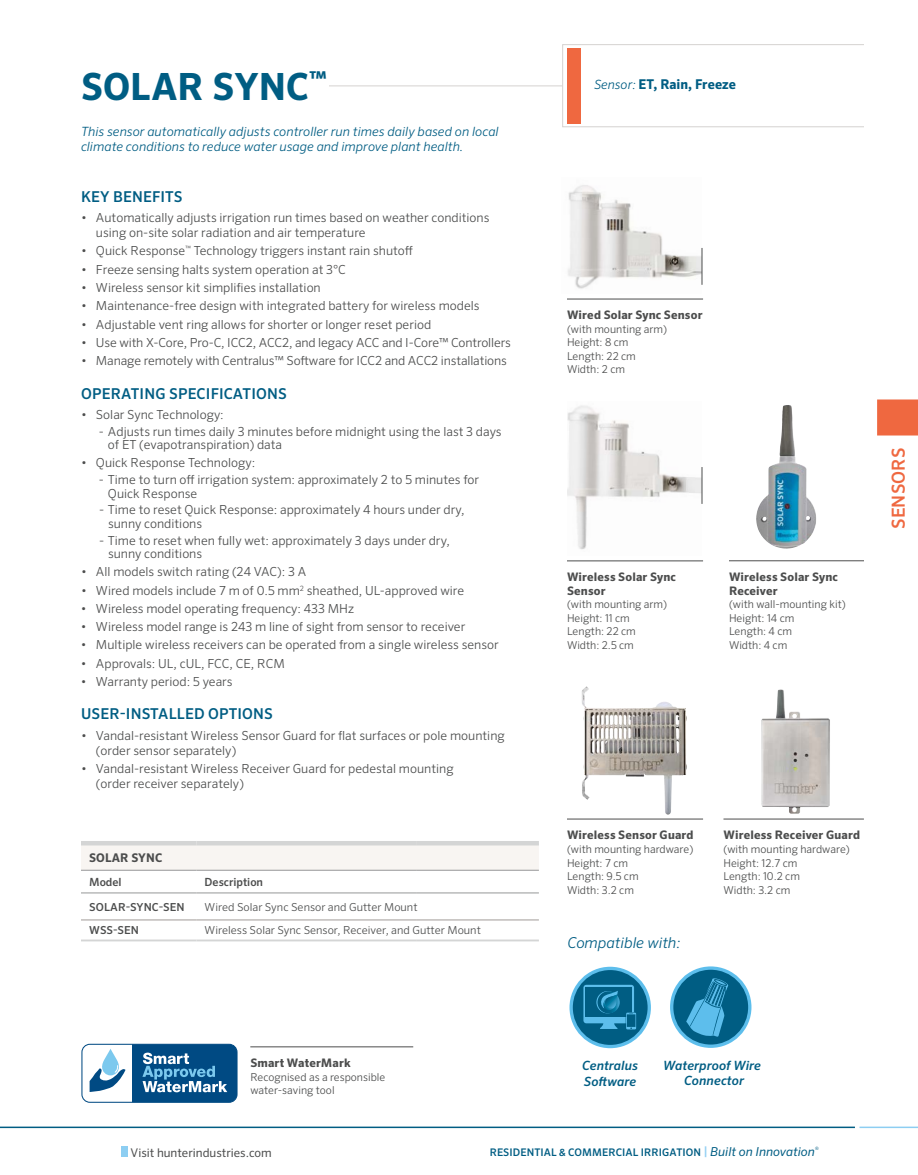
<style>
.page{position:relative;width:918px;height:1175px;background:#fff}
.page>*{position:absolute;margin:0;border:0;box-sizing:border-box;transform-origin:0 0}
.t1{font:700 37.5px "Sero Pro";color:#005d83}
.t2{font:500 18px "Sero Pro";letter-spacing:.01em;color:#ef6840}
.t3{font:500 15px "Sero Pro";letter-spacing:.01em;color:#005d83}
.t4{font:italic 300 15px "Sero Pro";color:#005d83}
.t5{font:700 13.5px "Sero Pro";letter-spacing:.005em;color:#005d83}
.t6{font:italic 300 12.75px/15px "Sero Pro";letter-spacing:.005em;color:#005d83}
.t7{font:italic 500 12.75px/15.3px "Sero Pro";letter-spacing:.005em;color:#005d83}
.t8{font:300 12.45px/13.5px "Sero Pro";color:#4c4d4d}
.t9{font:12px "Sero Pro";color:#4c4d4d}
.t10{font:700 12px "Sero Pro";letter-spacing:.01em;color:#4c4d4d}
.t11{font:700 11.7px/13.5px "Sero Pro";letter-spacing:.015em;color:#4c4d4d}
.t12{font:500 11.25px "Sero Pro";color:#4c4d4d}
.t13{font:300 10.95px "Sero Pro";color:#4c4d4d}
.t14{font:500 10.95px "Sero Pro";letter-spacing:.01em;color:#4c4d4d}
.t15{font:300 10.8px/13.5px "Sero Pro";color:#4c4d4d}
.t16{font:500 10.5px "Sero Pro";letter-spacing:.01em;color:#005d83}
.s1{font-weight:300;font-style:italic;font-size:12.75px}
.s2{font-size:12px;color:#95d1f3}
.s3{font-weight:400;font-style:italic;font-size:12.3px}
</style>
<div class="page">
<div style="left:122px;top:1146px;width:6px;height:10px;background:#8dcef2"></div>
<hr style="left:0;top:1126px;width:855px;height:2px;background:#005d83">
<hr style="left:860px;top:1126px;width:58px;height:2px;background:#8dcef2">
<hr style="left:81px;top:85px;width:481px;height:1px;background:#d5d2d0">
<div style="left:562px;top:44px;width:302px;height:83px;border:1px solid #d5d2d0"></div>
<div style="left:567px;top:48px;width:13px;height:75px;background:#ef6840"></div>
<div style="left:877px;top:399px;width:41px;height:36px;background:#ef6840"></div>
<svg style="left:569px;top:966px;width:82px;height:82px"></svg>
<div style="left:573px;top:970px;width:75px;height:74px;background:#005d83;border-radius:50%"></div>
<svg style="left:583px;top:984px;width:54px;height:46px"></svg>
<img style="left:756px;top:405px;width:60px;height:143px">
<img style="left:567px;top:405px;width:135px;height:145px">
<img style="left:568px;top:185px;width:134px;height:104px">
<div style="left:81px;top:54px;width:247px;height:46px;background:#fff"></div>
<hr style="left:567px;top:299px;width:136px;height:1px;background:#4c4d4d">
<hr style="left:567px;top:560px;width:136px;height:1px;background:#4c4d4d">
<hr style="left:567px;top:818px;width:136px;height:1px;background:#4c4d4d">
<hr style="left:723px;top:818px;width:141px;height:1px;background:#4c4d4d">
<hr style="left:729px;top:560px;width:135px;height:1px;background:#4c4d4d">
<svg style="left:81px;top:845px;width:458px;height:25px"></svg>
<hr style="left:81px;top:892px;width:116px;height:1px;background:#969798">
<hr style="left:81px;top:841px;width:116px;height:4px;background:#d4d5d5">
<hr style="left:197px;top:841px;width:220px;height:4px;background:#d4d5d5">
<hr style="left:417px;top:841px;width:122px;height:4px;background:#d4d5d5">
<hr style="left:81px;top:870px;width:116px;height:1px;background:#969798">
<hr style="left:197px;top:870px;width:220px;height:1px;background:#969798">
<hr style="left:417px;top:870px;width:122px;height:1px;background:#969798">
<hr style="left:81px;top:939px;width:116px;height:2px;background:#d4d5d5">
<hr style="left:81px;top:919px;width:116px;height:1px;background:#a09b97">
<hr style="left:197px;top:892px;width:220px;height:1px;background:#969798">
<hr style="left:417px;top:892px;width:122px;height:1px;background:#969798">
<hr style="left:197px;top:919px;width:220px;height:1px;background:#a09b97">
<hr style="left:417px;top:919px;width:122px;height:1px;background:#a09b97">
<hr style="left:197px;top:939px;width:220px;height:2px;background:#d4d5d5">
<hr style="left:417px;top:939px;width:122px;height:2px;background:#d4d5d5">
<hr style="left:250px;top:1046px;width:163px;height:1px;background:#4c4d4d">
<div style="left:81px;top:1043px;width:157px;height:59px;border:1px solid #004a83;border-radius:8px"></div>
<svg style="left:90px;top:1049px;width:36px;height:43px"></svg>
<svg style="left:133px;top:1044px;width:104px;height:58px"></svg>
<img style="left:582px;top:688px;width:82px;height:111px">
<img style="left:761px;top:689px;width:38px;height:124px">
<svg style="left:670px;top:966px;width:81px;height:81px"></svg>
<div style="left:673px;top:969px;width:75px;height:75px;background:#005d83;border-radius:50%"></div>
<svg style="left:686px;top:977px;width:43px;height:59px"></svg>
<hr style="left:702px;top:248px;width:1px;height:37px;background:#4c4d4d">
<hr style="left:702px;top:467px;width:1px;height:37px;background:#4c4d4d">
<h1 class="t1" style="left:81px;top:64px;width:247px">SOLAR SYNC<sup>™</sup></h1>
<p class="t5" style="left:594px;top:76px;width:144px"><span class="s1">Sensor:</span> ET, Rain, Freeze</p>
<p class="t6" style="left:81px;top:124px;width:419px">This sensor automatically adjusts controller run times daily based on local climate conditions to reduce water usage and improve plant health.</p>
<p class="t3" style="left:81px;top:187px;width:103px">KEY BENEFITS</p>
<p class="t8" style="left:96px;top:210px;width:395px;line-height:15px;text-indent:-15px">• Automatically adjusts irrigation run times based on weather conditions using on-site solar radiation and air temperature</p>
<p class="t8" style="left:81px;top:244px;width:333px">• Quick Response<sup>™</sup> Technology triggers instant rain shutoff</p>
<p class="t8" style="left:81px;top:262px;width:266px">• Freeze sensing halts system operation at 3°C</p>
<p class="t8" style="left:81px;top:281px;width:241px">• Wireless sensor kit simplifies installation</p>
<p class="t8" style="left:81px;top:299px;width:400px">• Maintenance-free design with integrated battery for wireless models</p>
<p class="t8" style="left:81px;top:317px;width:352px">• Adjustable vent ring allows for shorter or longer reset period</p>
<p class="t8" style="left:81px;top:335px;width:431px">• Use with X-Core, Pro-C, ICC2, ACC2, and legacy ACC and I-Core™ Controllers</p>
<p class="t8" style="left:81px;top:354px;width:427px">• Manage remotely with Centralus™ Software for ICC2 and ACC2 installations</p>
<p class="t3" style="left:81px;top:384px;width:207px">OPERATING SPECIFICATIONS</p>
<p class="t8" style="left:81px;top:408px;width:144px">• Solar Sync Technology:</p>
<p class="t8" style="left:108px;top:424px;width:395px;text-indent:-9px">- Adjusts run times daily 3 minutes before midnight using the last 3 days of ET (evapotranspiration) data</p>
<p class="t8" style="left:81px;top:456px;width:176px">• Quick Response Technology:</p>
<p class="t8" style="left:108px;top:473px;width:373px;text-indent:-9px">- Time to turn off irrigation system: approximately 2 to 5 minutes for<br>Quick Response</p>
<p class="t8" style="left:108px;top:503px;width:358px;text-indent:-9px">- Time to reset Quick Response: approximately 4 hours under dry, sunny conditions</p>
<p class="t8" style="left:108px;top:533px;width:343px;text-indent:-9px">- Time to reset when fully wet: approximately 3 days under dry, sunny conditions</p>
<p class="t8" style="left:81px;top:565px;width:227px">• All models switch rating (24 VAC): 3 A</p>
<p class="t8" style="left:81px;top:583px;width:385px">• Wired models include 7 m of 0.5 mm<sup>2</sup> sheathed, UL-approved wire</p>
<p class="t8" style="left:81px;top:601px;width:275px">• Wireless model operating frequency: 433 MHz</p>
<p class="t8" style="left:81px;top:620px;width:386px">• Wireless model range is 243 m line of sight from sensor to receiver</p>
<p class="t8" style="left:81px;top:638px;width:419px">• Multiple wireless receivers can be operated from a single wireless sensor</p>
<p class="t8" style="left:81px;top:656px;width:205px">• Approvals: UL, cUL, FCC, CE, RCM</p>
<p class="t8" style="left:81px;top:674px;width:153px">• Warranty period: 5 years</p>
<p class="t3" style="left:81px;top:705px;width:193px">USER-INSTALLED OPTIONS</p>
<p class="t8" style="left:96px;top:728px;width:410px;line-height:15px;text-indent:-15px">• Vandal-resistant Wireless Sensor Guard for flat surfaces or pole mounting (order sensor separately)</p>
<p class="t8" style="left:96px;top:761px;width:359px;line-height:15px;text-indent:-15px">• Vandal-resistant Wireless Receiver Guard for pedestal mounting (order receiver separately)</p>
<p class="t10" style="left:89px;top:851px;width:75px">SOLAR SYNC</p>
<p class="t12" style="left:89px;top:875px;width:34px">Model</p>
<p class="t12" style="left:205px;top:875px;width:60px">Description</p>
<p class="t14" style="left:89px;top:900px;width:97px">SOLAR-SYNC-SEN</p>
<p class="t13" style="left:205px;top:900px;width:214px">Wired Solar Sync Sensor and Gutter Mount</p>
<p class="t14" style="left:89px;top:923px;width:51px">WSS-SEN</p>
<p class="t13" style="left:205px;top:923px;width:278px">Wireless Solar Sync Sensor, Receiver, and Gutter Mount</p>
<p class="t11" style="left:567px;top:309px;width:137px">Wired Solar Sync Sensor</p>
<p class="t15" style="left:567px;top:322px;width:102px">(with mounting arm)<br>Height: 8 cm<br>Length: 22 cm<br>Width: 2 cm</p>
<p class="t11" style="left:567px;top:570px;width:110px">Wireless Solar Sync<br>Sensor</p>
<p class="t15" style="left:567px;top:597px;width:102px">(with mounting arm)<br>Height: 11 cm<br>Length: 22 cm<br>Width: 2.5 cm</p>
<p class="t11" style="left:729px;top:570px;width:110px">Wireless Solar Sync<br>Receiver</p>
<p class="t15" style="left:729px;top:597px;width:118px">(with wall-mounting kit)<br>Height: 14 cm<br>Length: 4 cm<br>Width: 4 cm</p>
<p class="t11" style="left:567px;top:828px;width:128px">Wireless Sensor Guard</p>
<p class="t15" style="left:567px;top:842px;width:128px">(with mounting hardware)<br>Height: 7 cm<br>Length: 9.5 cm<br>Width: 3.2 cm</p>
<p class="t4" style="left:567px;top:934px;width:115px">Compatible with:</p>
<p class="t11" style="left:723px;top:828px;width:138px">Wireless Receiver Guard</p>
<p class="t15" style="left:723px;top:842px;width:128px">(with mounting hardware)<br>Height: 12.7 cm<br>Length: 10.2 cm<br>Width: 3.2 cm</p>
<h2 class="t2" style="left:888px;top:529px;width:83px;rotate:-90deg">SENSORS</h2>
<p class="t11" style="left:250px;top:1056px;width:102px">Smart WaterMark</p>
<p class="t15" style="left:250px;top:1070px;width:137px">Recognised as a responsible water-saving tool</p>
<p class="t7" style="left:582px;top:1058px;width:57px">Centralus<br>Software</p>
<p class="t7" style="left:663px;top:1058px;width:99px;text-align:center">Waterproof Wire<br>Connector</p>
<p class="t9" style="left:131px;top:1145px;width:143px">Visit hunterindustries.com</p>
<p class="t16" style="left:490px;top:1146px;width:330px">RESIDENTIAL &amp; COMMERCIAL IRRIGATION <span class="s2">|</span> <span class="s3">Built on Innovation</span><sup>®</sup></p>
</div>
